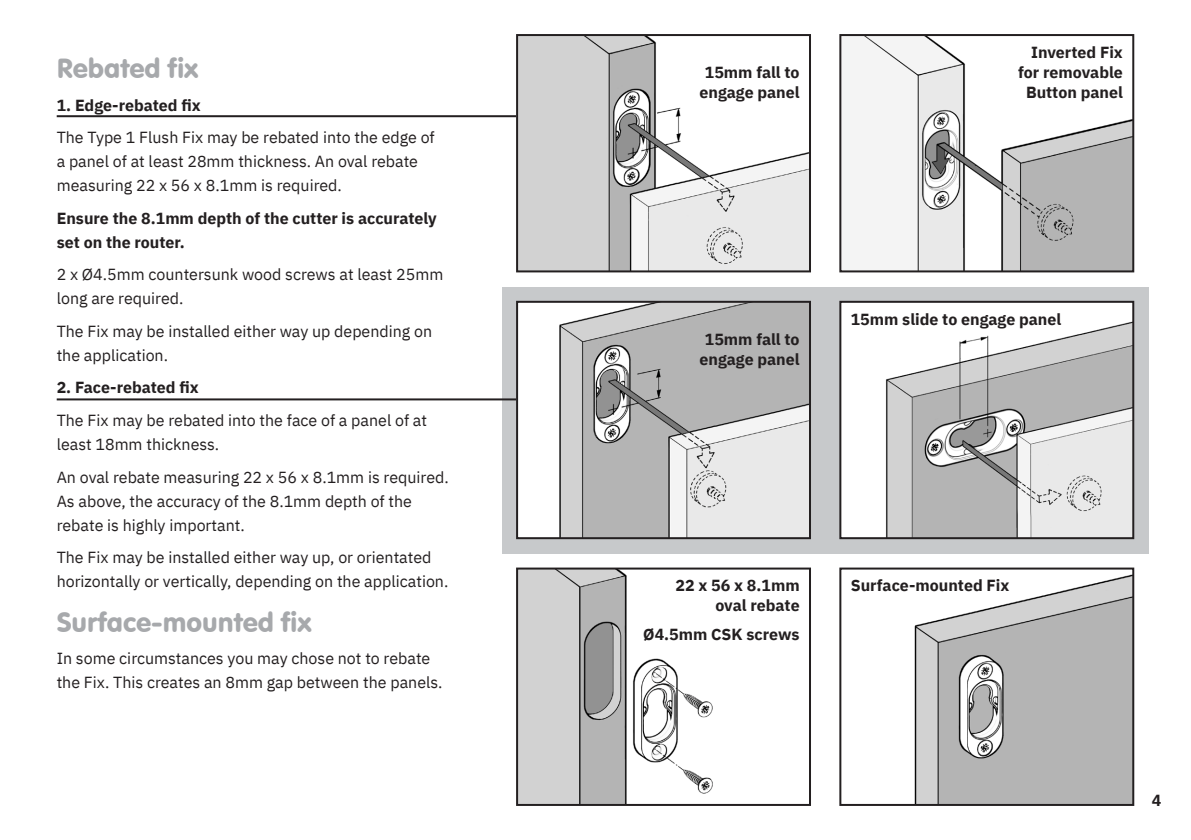
<style>
.page{position:relative;width:1191px;height:840px;background:#fff}
.page>*{position:absolute;margin:0;border:0;box-sizing:border-box;transform-origin:0 0}
.t1{font:27px "VAG Rounded BT";color:#a7a9ac}
.t2{font:16px/24px "IBM Plex Sans";color:#231f20}
.t3{font:700 16px/20px "IBM Plex Sans";color:#231f20;text-align:right}
</style>
<div class="page">
<div style="left:502px;top:286px;width:646px;height:267px;background:#c7c9cb"></div>
<hr style="left:57px;top:115px;width:459px;height:2px;background:#231f20">
<hr style="left:57px;top:398px;width:459px;height:2px;background:#231f20">
<img style="left:519px;top:570px;width:194px;height:232px">
<div style="left:516px;top:567px;width:295px;height:238px;border:2px solid #231f20"></div>
<img style="left:914px;top:574px;width:217px;height:228px">
<div style="left:839px;top:567px;width:295px;height:238px;border:2px solid #231f20"></div>
<img style="left:519px;top:37px;width:289px;height:232px">
<div style="left:516px;top:34px;width:295px;height:238px;border:2px solid #231f20"></div>
<img style="left:519px;top:303px;width:289px;height:233px">
<div style="left:516px;top:300px;width:295px;height:239px;border:2px solid #231f20"></div>
<img style="left:842px;top:37px;width:289px;height:232px">
<div style="left:839px;top:34px;width:295px;height:238px;border:2px solid #231f20"></div>
<div style="left:840px;top:301px;width:293px;height:237px;background:#fff"></div>
<img style="left:886px;top:322px;width:245px;height:214px">
<div style="left:839px;top:300px;width:295px;height:239px;border:2px solid #231f20"></div>
<p class="t1" style="left:57px;top:51px;width:143px">Rebated fix</p>
<p class="t3" style="left:57px;top:93px;width:145px">1. Edge-rebated fix</p>
<p class="t2" style="left:57px;top:124px;width:379px">The Type 1 Flush Fix may be rebated into the edge of a panel of at least 28mm thickness. An oval rebate measuring 22 x 56 x 8.1mm is required.</p>
<p class="t3" style="left:57px;top:204px;width:381px;line-height:24px;text-align:left">Ensure the 8.1mm depth of the cutter is accurately set on the router.</p>
<p class="t2" style="left:57px;top:261px;width:388px">2 x Ø4.5mm countersunk wood screws at least 25mm long are required.</p>
<p class="t2" style="left:57px;top:317px;width:377px">The Fix may be installed either way up depending on the application.</p>
<p class="t3" style="left:57px;top:376px;width:143px">2. Face-rebated fix</p>
<p class="t2" style="left:57px;top:407px;width:372px">The Fix may be rebated into the face of a panel of at least 18mm thickness.</p>
<p class="t2" style="left:57px;top:463px;width:393px">An oval rebate measuring 22 x 56 x 8.1mm is required.<br>As above, the accuracy of the 8.1mm depth of the rebate is highly important.</p>
<p class="t2" style="left:57px;top:544px;width:393px">The Fix may be installed either way up, or orientated horizontally or vertically, depending on the application.</p>
<p class="t1" style="left:57px;top:604px;width:256px">Surface-mounted fix</p>
<p class="t2" style="left:57px;top:645px;width:387px">In some circumstances you may chose not to rebate the Fix. This creates an 8mm gap between the panels.</p>
<p class="t3" style="left:704px;top:61px;width:96px">15mm fall to</p>
<p class="t3" style="left:699px;top:81px;width:102px">engage panel</p>
<p class="t3" style="left:1018px;top:41px;width:106px">Inverted Fix for removable<br>Button panel</p>
<p class="t3" style="left:704px;top:327px;width:96px">15mm fall to</p>
<p class="t3" style="left:699px;top:347px;width:102px">engage panel</p>
<p class="t3" style="left:850px;top:307px;width:212px">15mm slide to engage panel</p>
<p class="t3" style="left:675px;top:574px;width:126px">22 x 56 x 8.1mm</p>
<p class="t3" style="left:715px;top:594px;width:86px">oval rebate</p>
<p class="t3" style="left:643px;top:622px;width:158px">Ø4.5mm CSK screws</p>
<p class="t3" style="left:850px;top:574px;width:160px">Surface-mounted Fix</p>
<p class="t3" style="left:1151px;top:788px;width:11px">4</p>
</div>
